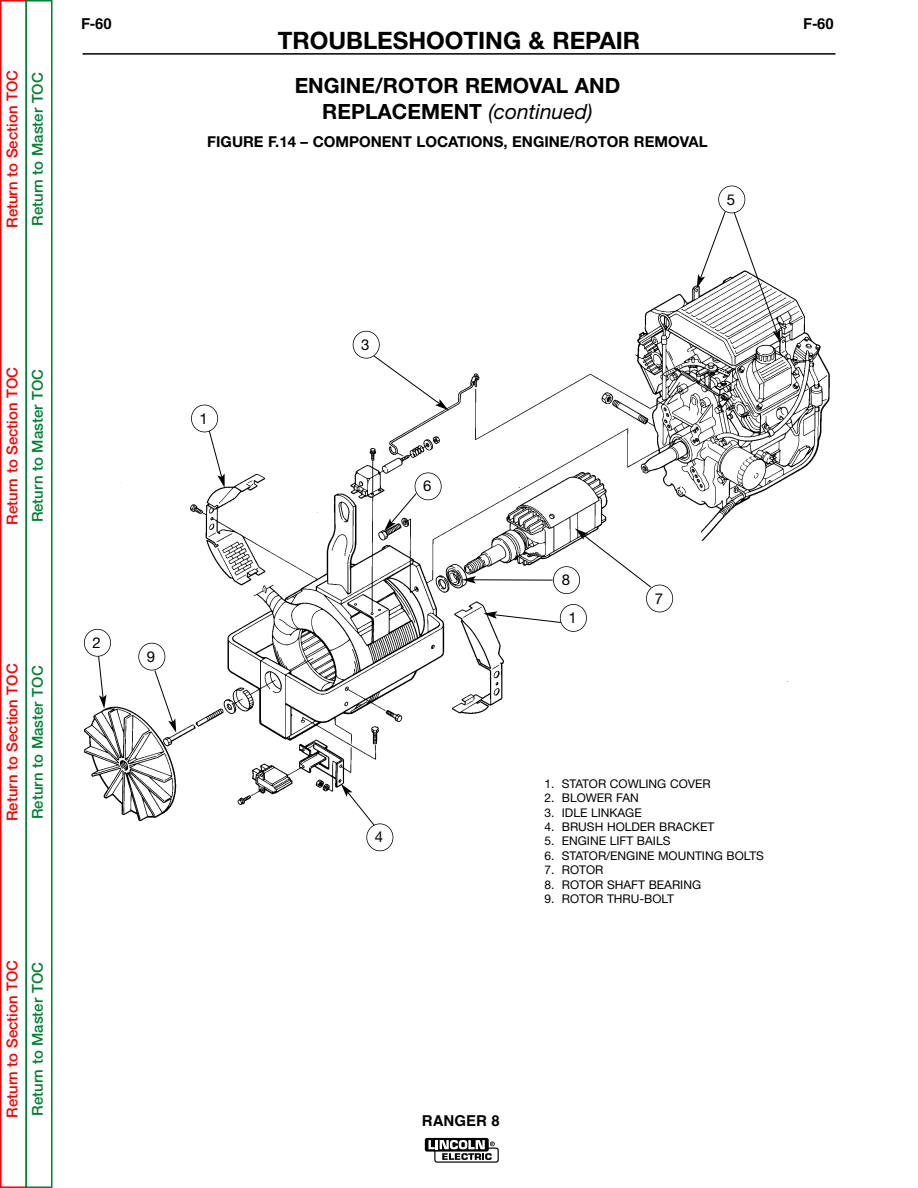
<style>
.page{position:relative;width:918px;height:1188px;background:#fff}
.page>*{position:absolute;margin:0;border:0;box-sizing:border-box;transform-origin:0 0}
.t1{font:700 24px "Helvetica Neue";color:#000}
.t2{font:700 21px/25.2px "Helvetica Neue";color:#000;text-align:center}
.t3{font:500 15px "Helvetica Neue";color:#f00}
.t4{font:500 15px "Helvetica Neue";color:#008134}
.t5{font:700 15px "Helvetica Neue";color:#000}
.t6{font:700 15px "Helvetica";color:#000}
.t7{font:15px "Helvetica Neue";color:#000}
.t8{font:12px "Helvetica Neue";color:#000}
.s1{font-weight:400;font-style:italic}
</style>
<div class="page">
<div style="left:0;top:0;width:27px;height:1188px;border:2px solid #f00"></div>
<div style="left:26px;top:0;width:26px;height:1188px;border:2px solid #008134"></div>
<hr style="left:82px;top:53px;width:754px;height:2px;background:#000">
<div style="left:425px;top:1138px;width:64px;height:14px;background:#000;border-radius:2px"></div>
<svg style="left:428px;top:1140px;width:71px;height:23px"></svg>
<img style="left:84px;top:276px;width:746px;height:550px">
<div style="left:353px;top:331px;width:27px;height:28px;border:2px solid #000;border-radius:50%"></div>
<div style="left:191px;top:405px;width:27px;height:27px;border:2px solid #000;border-radius:50%"></div>
<div style="left:138px;top:643px;width:27px;height:28px;border:2px solid #000;border-radius:50%"></div>
<div style="left:84px;top:629px;width:27px;height:28px;border:2px solid #000;border-radius:50%"></div>
<div style="left:366px;top:823px;width:27px;height:28px;border:2px solid #000;border-radius:50%"></div>
<div style="left:560px;top:604px;width:27px;height:28px;border:2px solid #000;border-radius:50%"></div>
<div style="left:553px;top:566px;width:27px;height:28px;border:2px solid #000;border-radius:50%"></div>
<div style="left:646px;top:585px;width:27px;height:27px;border:2px solid #000;border-radius:50%"></div>
<div style="left:415px;top:472px;width:27px;height:28px;border:2px solid #000;border-radius:50%"></div>
<div style="left:718px;top:186px;width:27px;height:27px;border:2px solid #000;border-radius:50%"></div>
<svg style="left:373px;top:355px;width:75px;height:55px"></svg>
<svg style="left:384px;top:492px;width:33px;height:39px"></svg>
<svg style="left:208px;top:430px;width:17px;height:58px"></svg>
<svg style="left:154px;top:670px;width:22px;height:63px"></svg>
<svg style="left:98px;top:655px;width:8px;height:54px"></svg>
<svg style="left:341px;top:784px;width:34px;height:42px"></svg>
<svg style="left:483px;top:611px;width:79px;height:12px"></svg>
<svg style="left:462px;top:576px;width:92px;height:8px"></svg>
<svg style="left:575px;top:528px;width:77px;height:60px"></svg>
<svg style="left:697px;top:211px;width:29px;height:77px"></svg>
<svg style="left:733px;top:212px;width:48px;height:131px"></svg>
<div style="left:543px;top:778px;width:276px;height:287px;background:#fff"></div>
<p class="t3" style="left:7px;top:228px;width:159px;rotate:-90deg">Return to Section TOC</p>
<p class="t4" style="left:32px;top:226px;width:155px;rotate:-90deg">Return to Master TOC</p>
<p class="t6" style="left:81px;top:12px;width:32px">F-60</p>
<p class="t6" style="left:803px;top:12px;width:32px">F-60</p>
<h1 class="t1" style="left:278px;top:31px;width:364px">TROUBLESHOOTING &amp; REPAIR</h1>
<h2 class="t2" style="left:295px;top:75px;width:327px">ENGINE/ROTOR REMOVAL AND<br>REPLACEMENT <span class="s1">(continued)</span></h2>
<p class="t5" style="left:207px;top:136px;width:502px">FIGURE F.14 – COMPONENT LOCATIONS, ENGINE/ROTOR REMOVAL</p>
<p class="t7" style="left:727px;top:194px;width:10px">5</p>
<p class="t3" style="left:7px;top:525px;width:159px;rotate:-90deg">Return to Section TOC</p>
<p class="t4" style="left:32px;top:522px;width:155px;rotate:-90deg">Return to Master TOC</p>
<p class="t3" style="left:7px;top:821px;width:159px;rotate:-90deg">Return to Section TOC</p>
<p class="t4" style="left:32px;top:819px;width:155px;rotate:-90deg">Return to Master TOC</p>
<p class="t7" style="left:200px;top:413px;width:10px">1</p>
<p class="t7" style="left:93px;top:637px;width:10px">2</p>
<p class="t7" style="left:147px;top:651px;width:10px">9</p>
<p class="t3" style="left:7px;top:1118px;width:159px;rotate:-90deg">Return to Section TOC</p>
<p class="t4" style="left:32px;top:1116px;width:155px;rotate:-90deg">Return to Master TOC</p>
<p class="t7" style="left:361px;top:339px;width:10px">3</p>
<p class="t7" style="left:423px;top:481px;width:10px">6</p>
<p class="t7" style="left:375px;top:832px;width:10px">4</p>
<p class="t7" style="left:562px;top:574px;width:10px">8</p>
<p class="t7" style="left:568px;top:612px;width:10px">1</p>
<p class="t7" style="left:655px;top:593px;width:10px">7</p>
<p class="t8" style="left:544px;top:779px;width:168px">1. STATOR COWLING COVER</p>
<p class="t8" style="left:544px;top:794px;width:96px">2. BLOWER FAN</p>
<p class="t8" style="left:544px;top:808px;width:99px">3. IDLE LINKAGE</p>
<p class="t8" style="left:544px;top:822px;width:171px">4. BRUSH HOLDER BRACKET</p>
<p class="t8" style="left:544px;top:837px;width:127px">5. ENGINE LIFT BAILS</p>
<p class="t8" style="left:544px;top:851px;width:221px">6. STATOR/ENGINE MOUNTING BOLTS</p>
<p class="t8" style="left:544px;top:866px;width:60px">7. ROTOR</p>
<p class="t8" style="left:544px;top:880px;width:158px">8. ROTOR SHAFT BEARING</p>
<p class="t8" style="left:544px;top:894px;width:131px">9. ROTOR THRU-BOLT</p>
<p class="t6" style="left:422px;top:1109px;width:79px">RANGER 8</p>
</div>
